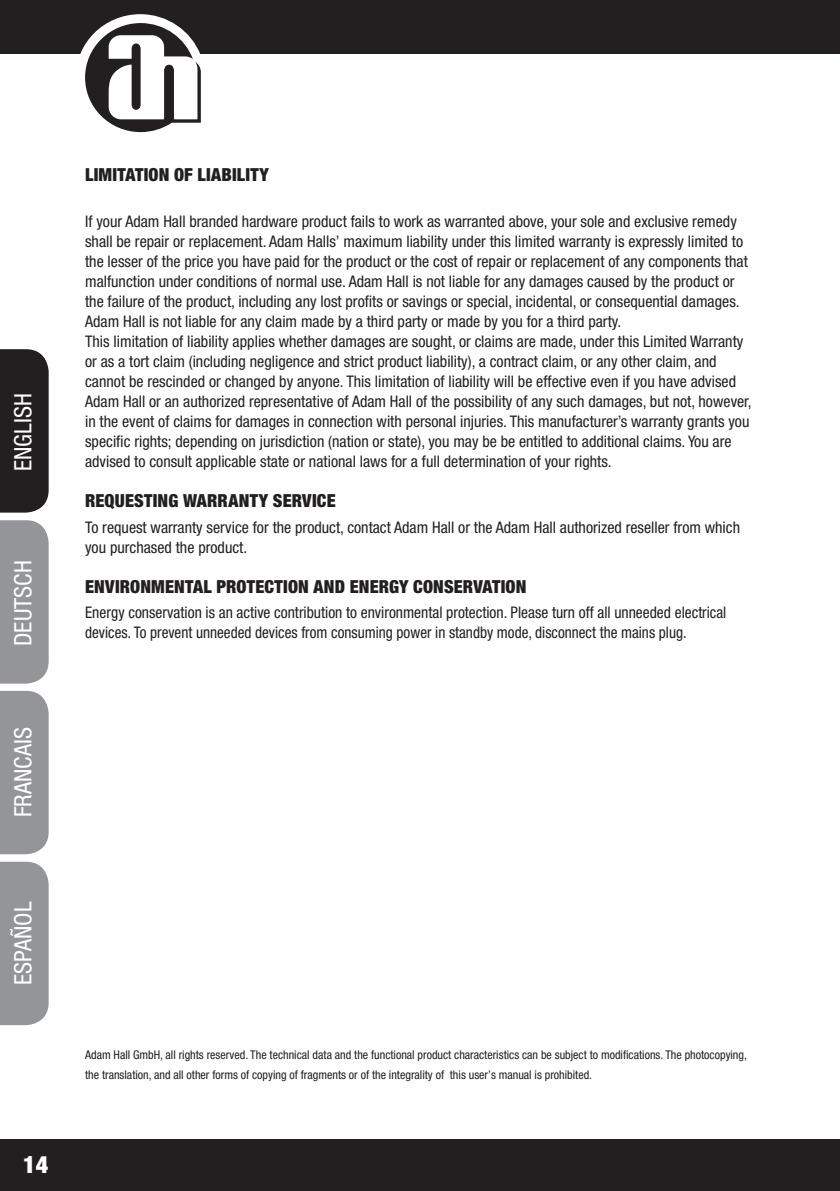
<style>
.page{position:relative;width:840px;height:1191px;background:#fff}
.page>*{position:absolute;margin:0;border:0;box-sizing:border-box;transform-origin:0 0}
.t1{font:condensed 24px "Helvetica Neue LT Std";color:#fff}
.t2{font:900 condensed 24px "Helvetica Neue LT Std";color:#fff}
.t3{font:900 condensed 18px "Helvetica Neue LT Pro";letter-spacing:.01em;color:#231f20}
.t4{font:condensed 16px/20px "Helvetica Neue LT Std";color:#231f20}
.t5{font:condensed 12px/20px "Helvetica Neue LT Pro";color:#231f20}
</style>
<div class="page">
<div style="left:0;top:0;width:839px;height:54px;background:#231f20"></div>
<div style="left:0;top:1138px;width:839px;height:53px;background:#231f20"></div>
<svg style="left:80px;top:14px;width:121px;height:119px"></svg>
<div style="left:0;top:349px;width:49px;height:163px;background:#231f20"></div>
<div style="left:0;top:520px;width:49px;height:163px;background:#939598"></div>
<div style="left:0;top:691px;width:49px;height:163px;background:#939598"></div>
<div style="left:0;top:861px;width:49px;height:164px;background:#939598"></div>
<h1 class="t1" style="left:9px;top:471px;width:79px;rotate:-90deg">ENGLISH</h1>
<h1 class="t1" style="left:9px;top:646px;width:87px;rotate:-90deg">DEUTSCH</h1>
<h1 class="t1" style="left:9px;top:818px;width:91px;rotate:-90deg">FRANCAIS</h1>
<h1 class="t1" style="left:9px;top:989px;width:91px;rotate:-90deg">FRANCAIS</h1>
<h1 class="t1" style="left:9px;top:984px;width:85px;rotate:-90deg">ESPAÑOL</h1>
<h1 class="t2" style="left:23px;top:1149px;width:26px">14</h1>
<p class="t3" style="left:85px;top:164px;width:185px">LIMITATION OF LIABILITY</p>
<p class="t4" style="left:85px;top:211px;width:667px">If your Adam Hall branded hardware product fails to work as warranted above, your sole and exclusive remedy shall be repair or replacement. Adam Halls’ maximum liability under this limited warranty is expressly limited to the lesser of the price you have paid for the product or the cost of repair or replacement of any components that malfunction under conditions of normal use. Adam Hall is not liable for any damages caused by the product or the failure of the product, including any lost profits or savings or special, incidental, or consequential damages.<br>Adam Hall is not liable for any claim made by a third party or made by you for a third party.<br>This limitation of liability applies whether damages are sought, or claims are made, under this Limited Warranty or as a tort claim (including negligence and strict product liability), a contract claim, or any other claim, and cannot be rescinded or changed by anyone. This limitation of liability will be effective even if you have advised Adam Hall or an authorized representative of Adam Hall of the possibility of any such damages, but not, however, in the event of claims for damages in connection with personal injuries. This manufacturer’s warranty grants you specific rights; depending on jurisdiction (nation or state), you may be be entitled to additional claims. You are advised to consult applicable state or national laws for a full determination of your rights.</p>
<p class="t3" style="left:85px;top:490px;width:252px">REQUESTING WARRANTY SERVICE</p>
<p class="t4" style="left:85px;top:517px;width:656px">To request warranty service for the product, contact Adam Hall or the Adam Hall authorized reseller from which you purchased the product.</p>
<p class="t3" style="left:85px;top:575px;width:442px">ENVIRONMENTAL PROTECTION AND ENERGY CONSERVATION</p>
<p class="t4" style="left:85px;top:602px;width:642px">Energy conservation is an active contribution to environmental protection. Please turn off all unneeded electrical devices. To prevent unneeded devices from consuming power in standby mode, disconnect the mains plug.</p>
<p class="t5" style="left:85px;top:1044px;width:663px">Adam Hall GmbH, all rights reserved. The technical data and the functional product characteristics can be subject to modifications. The photocopying, the translation, and all other forms of copying of fragments or of the integrality of this user’s manual is prohibited.</p>
</div>
